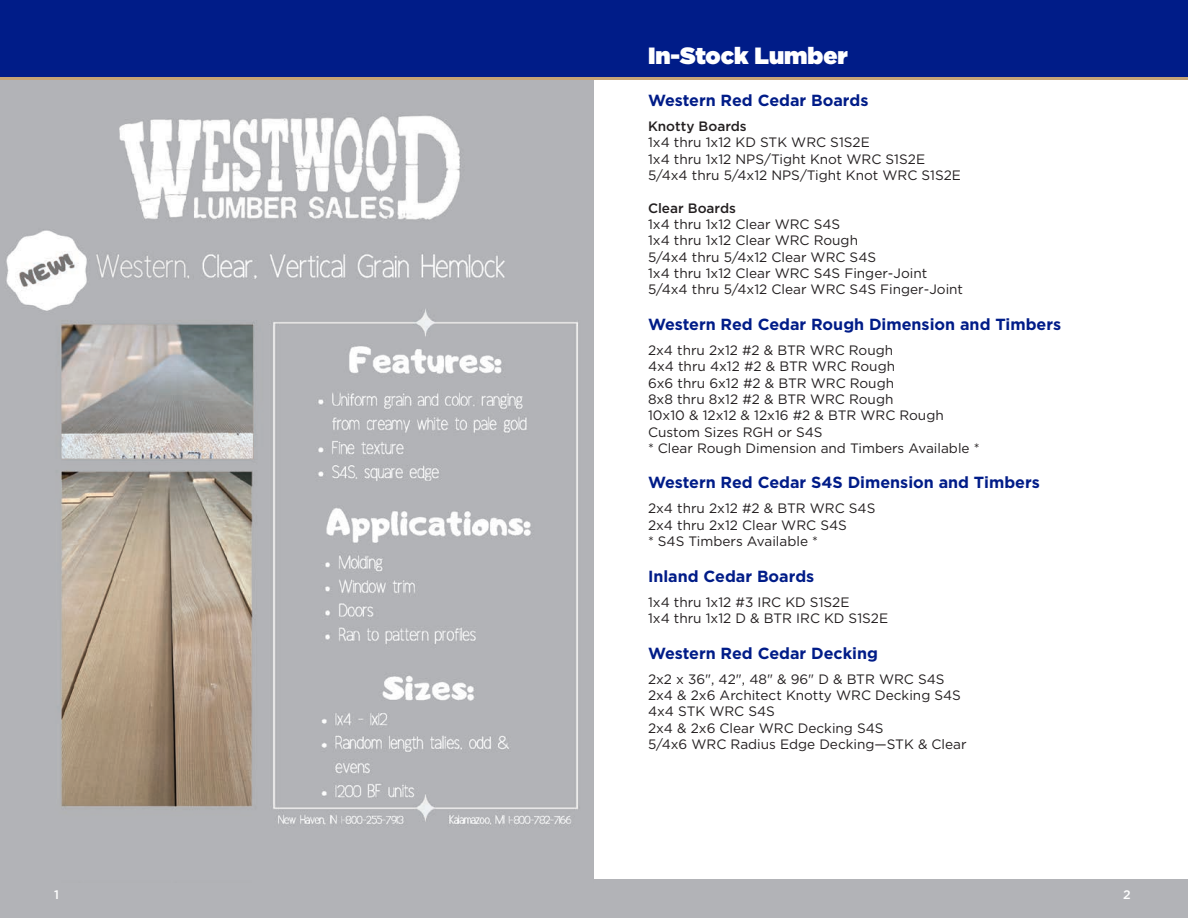
<style>
.page{position:relative;width:1188px;height:918px;background:#fff}
.page>*{position:absolute;margin:0;border:0;box-sizing:border-box;transform-origin:0 0}
.t1{font:900 23.55px "Gotham";color:#fff}
.t2{font:700 16.05px "Gotham";color:#001c88}
.t3{font:13.65px/16.4px "Gotham";color:#231f20}
.t4{font:500 13.65px "Gotham";color:#231f20}
.t5{font:500 12.3px "Gotham";color:#fff}
</style>
<div class="page">
<div style="left:0;top:879px;width:1188px;height:39px;background:#b2b3b7"></div>
<img style="left:0;top:80px;width:594px;height:799px">
<div style="left:0;top:0;width:1188px;height:78px;background:#001c88"></div>
<hr style="left:0;top:78px;width:1188px;height:2px;background:#c5a476">
<h1 class="t1" style="left:648px;top:42px;width:201px">In-Stock Lumber</h1>
<p class="t2" style="left:648px;top:90px;width:222px">Western Red Cedar Boards</p>
<p class="t4" style="left:648px;top:117px;width:100px">Knotty Boards</p>
<p class="t3" style="left:648px;top:134px;width:315px">1x4 thru 1x12 KD STK WRC S1S2E<br>1x4 thru 1x12 NPS/Tight Knot WRC S1S2E<br>5/4x4 thru 5/4x12 NPS/Tight Knot WRC S1S2E</p>
<p class="t4" style="left:648px;top:199px;width:89px">Clear Boards</p>
<p class="t3" style="left:648px;top:216px;width:317px">1x4 thru 1x12 Clear WRC S4S<br>1x4 thru 1x12 Clear WRC Rough<br>5/4x4 thru 5/4x12 Clear WRC S4S<br>1x4 thru 1x12 Clear WRC S4S Finger-Joint 5/4x4 thru 5/4x12 Clear WRC S4S Finger-Joint</p>
<p class="t2" style="left:648px;top:314px;width:415px">Western Red Cedar Rough Dimension and Timbers</p>
<p class="t3" style="left:648px;top:342px;width:333px">2x4 thru 2x12 #2 &amp; BTR WRC Rough<br>4x4 thru 4x12 #2 &amp; BTR WRC Rough<br>6x6 thru 6x12 #2 &amp; BTR WRC Rough<br>8x8 thru 8x12 #2 &amp; BTR WRC Rough<br>10x10 &amp; 12x12 &amp; 12x16 #2 &amp; BTR WRC Rough<br>Custom Sizes RGH or S4S<br>* Clear Rough Dimension and Timbers Available *</p>
<p class="t2" style="left:648px;top:472px;width:393px">Western Red Cedar S4S Dimension and Timbers</p>
<p class="t3" style="left:648px;top:500px;width:229px">2x4 thru 2x12 #2 &amp; BTR WRC S4S<br>2x4 thru 2x12 Clear WRC S4S<br>* S4S Timbers Available *</p>
<p class="t2" style="left:648px;top:565px;width:168px">Inland Cedar Boards</p>
<p class="t3" style="left:648px;top:594px;width:242px">1x4 thru 1x12 #3 IRC KD S1S2E<br>1x4 thru 1x12 D &amp; BTR IRC KD S1S2E</p>
<p class="t2" style="left:648px;top:642px;width:232px">Western Red Cedar Decking</p>
<p class="t3" style="left:648px;top:671px;width:320px">2x2 x 36", 42", 48" &amp; 96" D &amp; BTR WRC S4S<br>2x4 &amp; 2x6 Architect Knotty WRC Decking S4S<br>4x4 STK WRC S4S<br>2x4 &amp; 2x6 Clear WRC Decking S4S<br>5/4x6 WRC Radius Edge Decking—STK &amp; Clear</p>
<p class="t5" style="left:54px;top:887px;width:6px">1</p>
<p class="t5" style="left:1123px;top:887px;width:9px">2</p>
</div>
